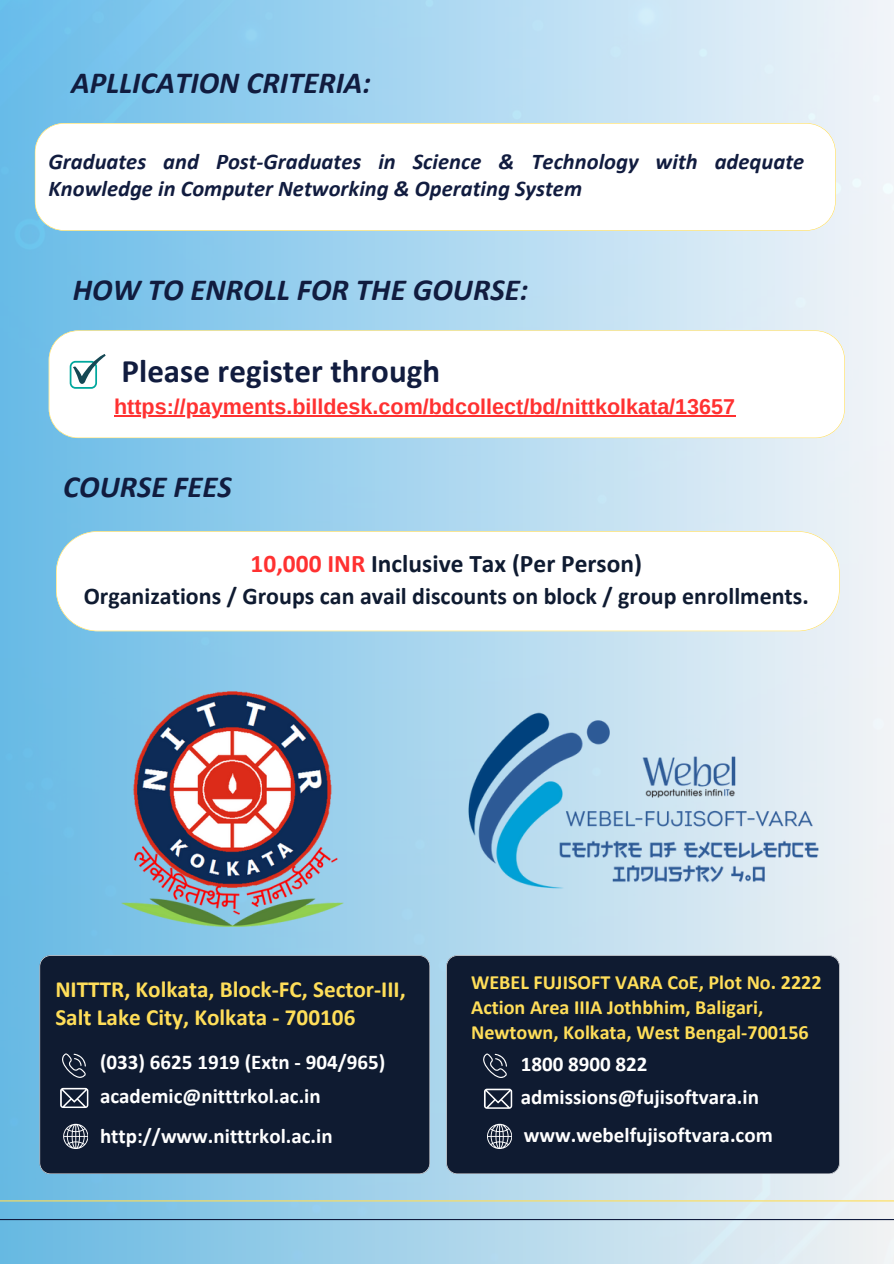
<style>
.page{position:relative;width:894px;height:1264px;background:#fff}
.page>*{position:absolute;margin:0;border:0;box-sizing:border-box;transform-origin:0 0}
.t1{font:700 33px "Calibri";color:#111c3f}
.t2{font:italic 700 30.75px "Calibri";color:#111c3f}
.t3{font:700 25.35px "Calibri";color:#0f1b31}
.t4{font:700 23.85px "Calibri";color:#0f1b31}
.t5{font:700 23.25px/28px "Calibri";color:#ffde59}
.t6{font:italic 700 22.5px/27px "Calibri";color:#111c3f}
.t7{font:700 21.6px "Arimo";color:#ff3131}
.t8{font:700 21px "Calibri";color:#fff}
.t9{font:700 20.25px/24.9px "Calibri";color:#ffde59}
.s1{color:#ff3131}
</style>
<div class="page">
<img style="left:0;top:0;width:893px;height:1263px">
<div style="left:40px;top:955px;width:390px;height:218px;background:#0f1b31"></div>
<div style="left:446px;top:955px;width:393px;height:218px;background:#0f1b31"></div>
<svg style="left:483px;top:1052px;width:24px;height:25px"></svg>
<svg style="left:487px;top:1123px;width:24px;height:25px"></svg>
<svg style="left:484px;top:1088px;width:28px;height:20px"></svg>
<svg style="left:62px;top:1052px;width:25px;height:25px"></svg>
<svg style="left:60px;top:1087px;width:28px;height:20px"></svg>
<svg style="left:63px;top:1123px;width:25px;height:25px"></svg>
<svg style="left:35px;top:123px;width:800px;height:108px"></svg>
<img style="left:446px;top:693px;width:389px;height:210px">
<img style="left:120px;top:689px;width:224px;height:237px">
<hr style="left:0;top:1200px;width:893px;height:1px;background:#ffde59">
<hr style="left:0;top:1218px;width:893px;height:2px;background:#111c3f">
<svg style="left:56px;top:531px;width:783px;height:100px"></svg>
<svg style="left:49px;top:330px;width:795px;height:108px"></svg>
<svg style="left:70px;top:354px;width:36px;height:35px"></svg>
<hr style="left:114px;top:415px;width:621px;height:1px;background:#ff3131">
<p class="t2" style="left:71px;top:70px;width:301px">APLLICATION CRITERIA:</p>
<p class="t6" style="left:48px;top:150px;width:757px">Graduates and Post-Graduates in Science &amp; Technology with adequate<br>Knowledge in Computer Networking &amp; Operating System</p>
<p class="t2" style="left:73px;top:277px;width:457px">HOW TO ENROLL FOR THE GOURSE:</p>
<p class="t1" style="left:122px;top:357px;width:320px">Please register through</p>
<p class="t7" style="left:114px;top:394px;width:622px">https://payments.billdesk.com/bdcollect/bd/nittkolkata/13657</p>
<p class="t2" style="left:63px;top:474px;width:170px">COURSE FEES</p>
<p class="t3" style="left:250px;top:552px;width:393px"><span class="s1">10,000 INR</span> Inclusive Tax (Per Person)</p>
<p class="t4" style="left:84px;top:586px;width:726px">Organizations / Groups can avail discounts on block / group enrollments.</p>
<h2 class="t5" style="left:55px;top:977px;width:352px">NITTTR, Kolkata, Block-FC, Sector-III,<br>Salt Lake City, Kolkata - 700106</h2>
<h3 class="t8" style="left:100px;top:1053px;width:286px">(033) 6625 1919 (Extn - 904/965)</h3>
<h1 class="t8" style="left:100px;top:1086px;width:222px">academic@nitttrkol.ac.in</h1>
<h3 class="t8" style="left:100px;top:1127px;width:234px">http://www.nitttrkol.ac.in</h3>
<h1 class="t9" style="left:471px;top:971px;width:352px">WEBEL FUJISOFT VARA CoE, Plot No. 2222<br>Action Area IIIA Jothbhim, Baligari,<br>Newtown, Kolkata, West Bengal-700156</h1>
<h3 class="t8" style="left:520px;top:1055px;width:128px">1800 8900 822</h3>
<h1 class="t8" style="left:520px;top:1088px;width:239px">admissions@fujisoftvara.in</h1>
<p class="t8" style="left:523px;top:1125px;width:250px">www.webelfujisoftvara.com</p>
</div>
